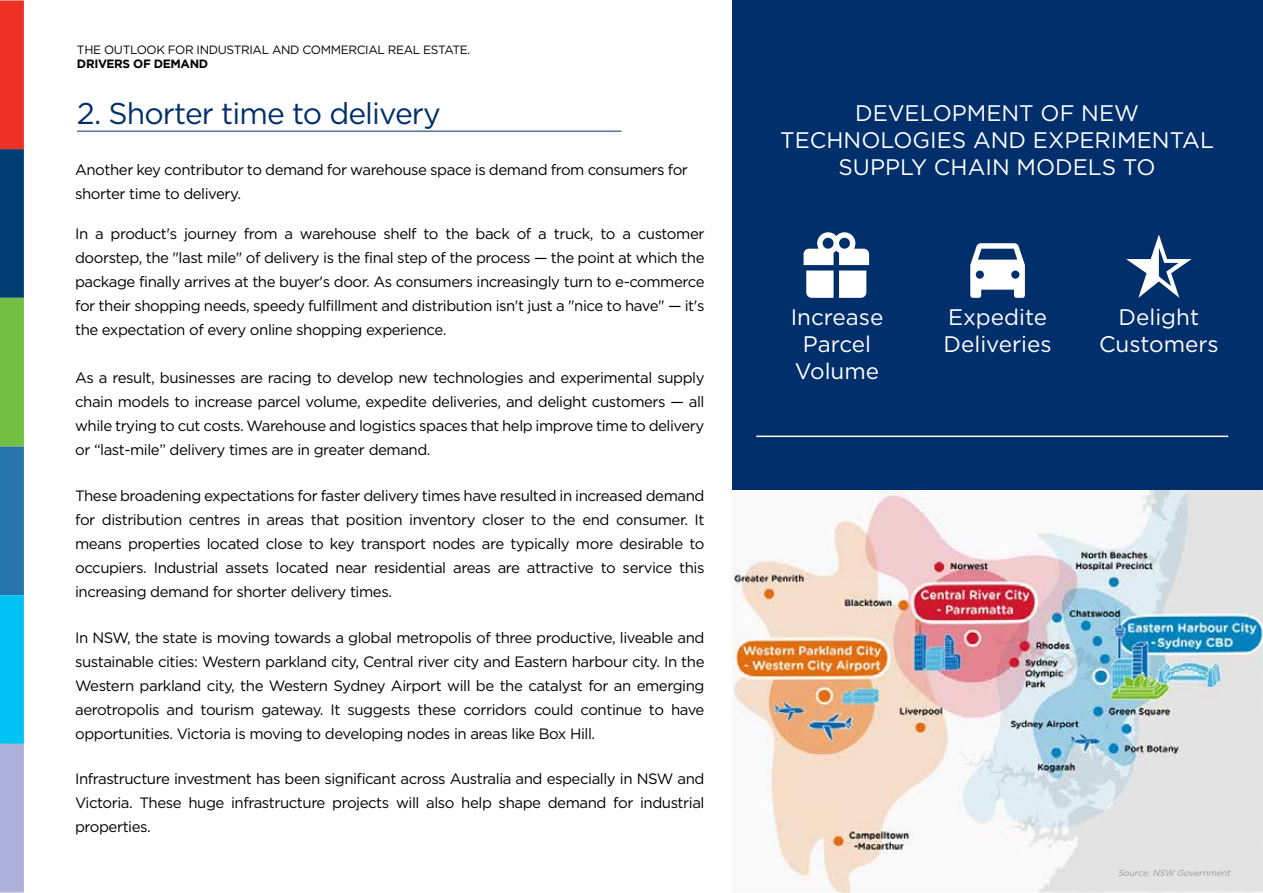
<style>
.page{position:relative;width:1263px;height:893px;background:#fff}
.page>*{position:absolute;margin:0;border:0;box-sizing:border-box;transform-origin:0 0}
.t1{font:30px "Gotham";letter-spacing:-.03em;color:#002f6c}
.t2{font:22.5px/27px "Gotham";color:#fff;text-align:center}
.t3{font:15px/24px "Gotham";letter-spacing:-.03em;color:#000;text-align:justify}
.t4{font:12px "Gotham";letter-spacing:-.03em;color:#000}
.t5{font:700 12px "Gotham";letter-spacing:-.03em;color:#000}
.t6{font:italic 8.7px "Gotham";color:#999}
</style>
<div class="page">
<div style="left:0;top:0;width:24px;height:149px;background:#ee3124"></div>
<div style="left:0;top:149px;width:24px;height:149px;background:#003e75"></div>
<div style="left:0;top:298px;width:24px;height:148px;background:#72bf44"></div>
<div style="left:0;top:446px;width:24px;height:149px;background:#2775aa"></div>
<div style="left:0;top:595px;width:24px;height:149px;background:#00c2f3"></div>
<div style="left:0;top:744px;width:24px;height:148px;background:#adb0d8"></div>
<hr style="left:77px;top:131px;width:544px;height:1px;background:#002f6c">
<div style="left:733px;top:0;width:530px;height:491px;background:#002f6c"></div>
<svg style="left:970px;top:243px;width:55px;height:55px"></svg>
<svg style="left:1126px;top:234px;width:66px;height:64px"></svg>
<svg style="left:803px;top:232px;width:66px;height:66px"></svg>
<hr style="left:756px;top:436px;width:472px;height:1px;background:#fff">
<img style="left:733px;top:491px;width:530px;height:402px">
<p class="t4" style="left:77px;top:43px;width:395px">THE OUTLOOK FOR INDUSTRIAL AND COMMERCIAL REAL ESTATE.</p>
<p class="t5" style="left:77px;top:56px;width:133px">DRIVERS OF DEMAND</p>
<h1 class="t1" style="left:77px;top:97px;width:365px">2. Shorter time to delivery</h1>
<p class="t3" style="left:75px;top:157px;width:614px">Another key contributor to demand for warehouse space is demand from consumers for shorter time to delivery.</p>
<p class="t3" style="left:75px;top:222px;width:631px">In a product's journey from a warehouse shelf to the back of a truck, to a customer doorstep, the "last mile" of delivery is the final step of the process — the point at which the package finally arrives at the buyer's door. As consumers increasingly turn to e-commerce for their shopping needs, speedy fulfillment and distribution isn't just a "nice to have" — it's the expectation of every online shopping experience.</p>
<p class="t3" style="left:75px;top:365px;width:631px">As a result, businesses are racing to develop new technologies and experimental supply chain models to increase parcel volume, expedite deliveries, and delight customers — all while trying to cut costs. Warehouse and logistics spaces that help improve time to delivery or “last-mile” delivery times are in greater demand.</p>
<p class="t3" style="left:75px;top:484px;width:631px">These broadening expectations for faster delivery times have resulted in increased demand for distribution centres in areas that position inventory closer to the end consumer. It means properties located close to key transport nodes are typically more desirable to occupiers. Industrial assets located near residential areas are attractive to service this increasing demand for shorter delivery times.</p>
<p class="t3" style="left:75px;top:625px;width:631px">In NSW, the state is moving towards a global metropolis of three productive, liveable and sustainable cities: Western parkland city, Central river city and Eastern harbour city. In the Western parkland city, the Western Sydney Airport will be the catalyst for an emerging aerotropolis and tourism gateway. It suggests these corridors could continue to have opportunities. Victoria is moving to developing nodes in areas like Box Hill.</p>
<p class="t3" style="left:75px;top:766px;width:631px">Infrastructure investment has been significant across Australia and especially in NSW and Victoria. These huge infrastructure projects will also help shape demand for industrial properties.</p>
<h2 class="t2" style="left:780px;top:99px;width:435px">DEVELOPMENT OF NEW<br>TECHNOLOGIES AND EXPERIMENTAL<br>SUPPLY CHAIN MODELS TO</h2>
<h2 class="t2" style="left:791px;top:304px;width:94px">Increase<br>Parcel<br>Volume</h2>
<h2 class="t2" style="left:943px;top:304px;width:110px;text-align:left">Expedite<br>Deliveries</h2>
<h2 class="t2" style="left:1099px;top:304px;width:121px">Delight<br>Customers</h2>
<p class="t6" style="left:1118px;top:868px;width:116px">Source:NSW Government</p>
</div>
